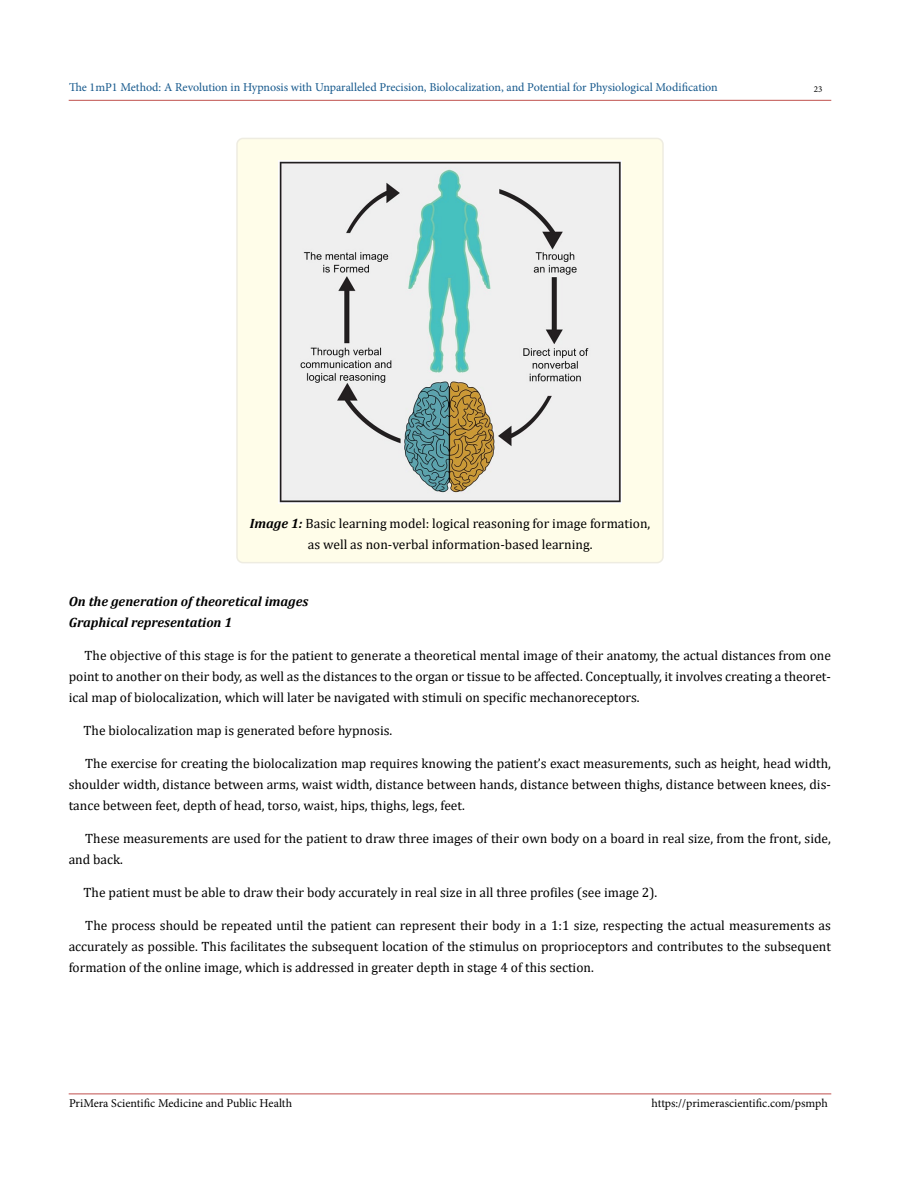
<style>
.page{position:relative;width:900px;height:1188px;background:#fff}
.page>*{position:absolute;margin:0;border:0;box-sizing:border-box;transform-origin:0 0}
.t1{font:13.5px/21px "Cambria";color:#000;text-align:justify}
.t2{font:italic 700 13.5px/21px "Cambria";color:#000}
.t3{font:12px "Minion Pro";color:#15588c}
.t4{font:12px "Minion Pro";color:#000}
.t5{font:9px "Minion Pro";color:#000}
.s1{font-weight:700;font-style:italic}
</style>
<div class="page">
<hr style="left:69px;top:100px;width:762px;height:1px;background:#c0504d">
<hr style="left:69px;top:1094px;width:762px;height:1px;background:#c0504d">
<div style="left:237px;top:138px;width:426px;height:425px;background:#fffde9;border-radius:6px"></div>
<div style="left:236px;top:138px;width:428px;height:425px;border:2px solid #eeece1;border-radius:6px"></div>
<img style="left:279px;top:160px;width:342px;height:344px">
<p class="t3" style="left:69px;top:79px;width:650px">The 1mP1 Method: A Revolution in Hypnosis with Unparalleled Precision, Biolocalization, and Potential for Physiological Modification</p>
<p class="t5" style="left:814px;top:83px;width:10px">23</p>
<p class="t1" style="left:250px;top:514px;width:402px;line-height:20.2px;text-align:center"><span class="s1">Image 1:</span> Basic learning model: logical reasoning for image formation, as well as non-verbal information-based learning.</p>
<p class="t2" style="left:69px;top:590px;width:241px">On the generation of theoretical images<br>Graphical representation 1</p>
<p class="t1" style="left:69px;top:645px;width:764px;text-indent:16px">The objective of this stage is for the patient to generate a theoretical mental image of their anatomy, the actual distances from one point to another on their body, as well as the distances to the organ or tissue to be affected. Conceptually, it involves creating a theoret&shy;ical map of biolocalization, which will later be navigated with stimuli on specific mechanoreceptors.</p>
<p class="t1" style="left:84px;top:720px;width:310px">The biolocalization map is generated before hypnosis.</p>
<p class="t1" style="left:69px;top:753px;width:764px;text-indent:17px">The exercise for creating the biolocalization map requires knowing the patient’s exact measurements, such as height, head width, shoulder width, distance between arms, waist width, distance between hands, distance between thighs, distance between knees, dis&shy;tance between feet, depth of head, torso, waist, hips, thighs, legs, feet.</p>
<p class="t1" style="left:69px;top:828px;width:764px;text-indent:17px">These measurements are used for the patient to draw three images of their own body on a board in real size, from the front, side, and back.</p>
<p class="t1" style="left:84px;top:882px;width:575px">The patient must be able to draw their body accurately in real size in all three profiles (see image 2).</p>
<p class="t1" style="left:69px;top:915px;width:764px;text-indent:17px">The process should be repeated until the patient can represent their body in a 1:1 size, respecting the actual measurements as accurately as possible. This facilitates the subsequent location of the stimulus on proprioceptors and contributes to the subsequent formation of the online image, which is addressed in greater depth in stage 4 of this section.</p>
<p class="t4" style="left:69px;top:1095px;width:225px">PriMera Scientific Medicine and Public Health</p>
<p class="t4" style="left:652px;top:1095px;width:178px">https://primerascientific.com/psmph</p>
</div>
